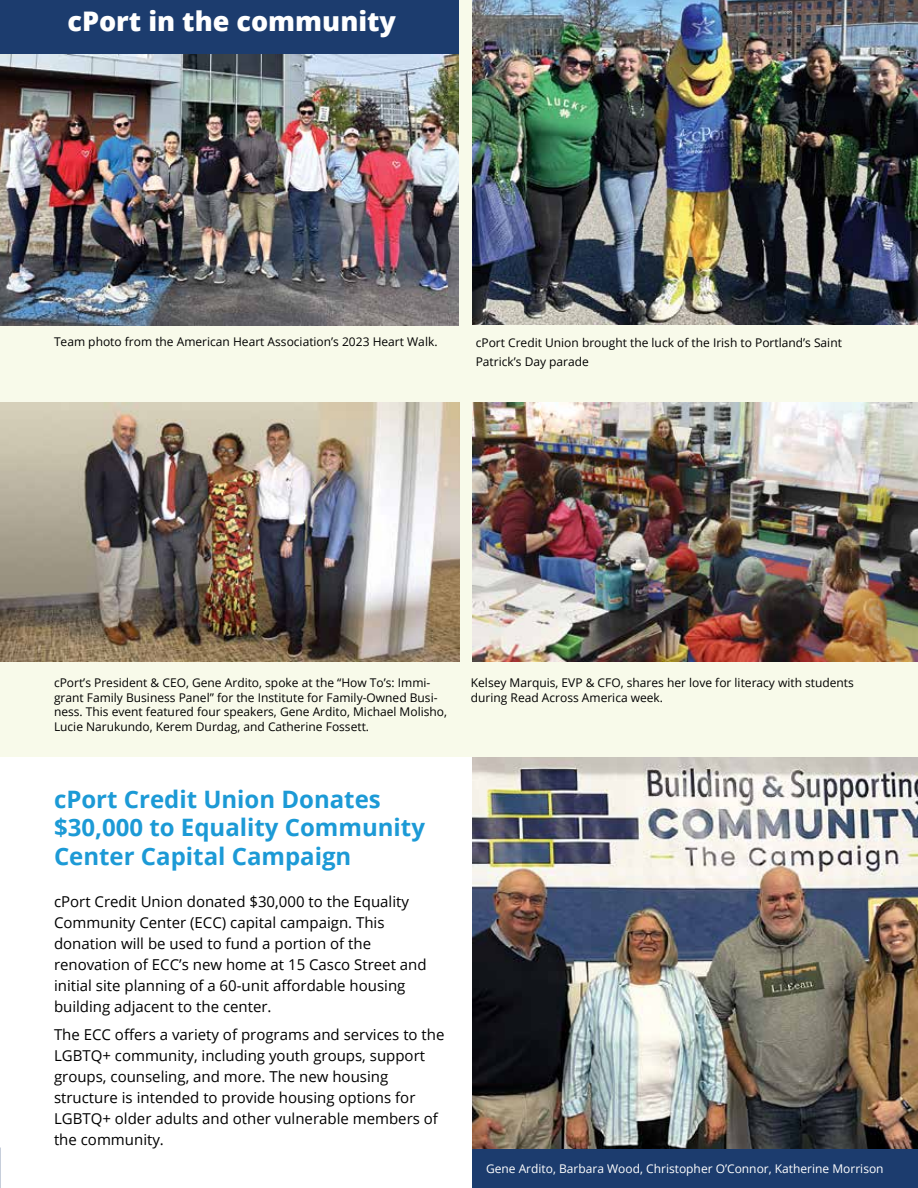
<style>
.page{position:relative;width:918px;height:1188px;background:#fff}
.page>*{position:absolute;margin:0;border:0;box-sizing:border-box;transform-origin:0 0}
.t1{font:800 27px "Open Sans";color:#fff}
.t2{font:700 24px/28.8px "Open Sans";color:#1c9ad6}
.t3{font:15px/21px "Open Sans";color:#000}
.t4{font:12px/14.4px "Open Sans";color:#000}
.t5{font:12px "Open Sans";color:#fff}
</style>
<div class="page">
<div style="left:0;top:0;width:918px;height:757px;background:#f8faea"></div>
<img style="left:472px;top:0;width:446px;height:324px">
<img style="left:0;top:54px;width:459px;height:272px">
<img style="left:472px;top:403px;width:446px;height:258px">
<img style="left:0;top:403px;width:459px;height:258px">
<div style="left:0;top:0;width:459px;height:54px;background:#1c3c6e"></div>
<img style="left:472px;top:757px;width:446px;height:392px">
<div style="left:472px;top:1149px;width:446px;height:39px;background:#1c3c6e"></div>
<h1 class="t1" style="left:68px;top:1px;width:330px">cPort in the community</h1>
<p class="t4" style="left:54px;top:334px;width:385px">Team photo from the American Heart Association’s 2023 Heart Walk.</p>
<p class="t4" style="left:476px;top:332px;width:368px;line-height:19.5px">cPort Credit Union brought the luck of the Irish to Portland’s Saint<br>Patrick’s Day parade</p>
<p class="t4" style="left:54px;top:676px;width:395px">cPort’s President &amp; CEO, Gene Ardito, spoke at the “How To’s: Immi&shy;grant Family Business Panel” for the Institute for Family-Owned Busi&shy;ness. This event featured four speakers, Gene Ardito, Michael Molisho, Lucie Narukundo, Kerem Durdag, and Catherine Fossett.</p>
<h2 class="t2" style="left:54px;top:784px;width:372px">cPort Credit Union Donates $30,000 to Equality Community<br>Center Capital Campaign</h2>
<p class="t3" style="left:54px;top:891px;width:374px">cPort Credit Union donated $30,000 to the Equality Community Center (ECC) capital campaign. This donation will be used to fund a portion of the renovation of ECC’s new home at 15 Casco Street and initial site planning of a 60-unit affordable housing building adjacent to the center.</p>
<p class="t3" style="left:54px;top:1024px;width:392px">The ECC offers a variety of programs and services to the LGBTQ+ community, including youth groups, support groups, counseling, and more. The new housing structure is intended to provide housing options for LGBTQ+ older adults and other vulnerable members of the community.</p>
<p class="t4" style="left:471px;top:676px;width:385px">Kelsey Marquis, EVP &amp; CFO, shares her love for literacy with students during Read Across America week.</p>
<p class="t5" style="left:486px;top:1161px;width:399px">Gene Ardito, Barbara Wood, Christopher O’Connor, Katherine Morrison</p>
</div>
